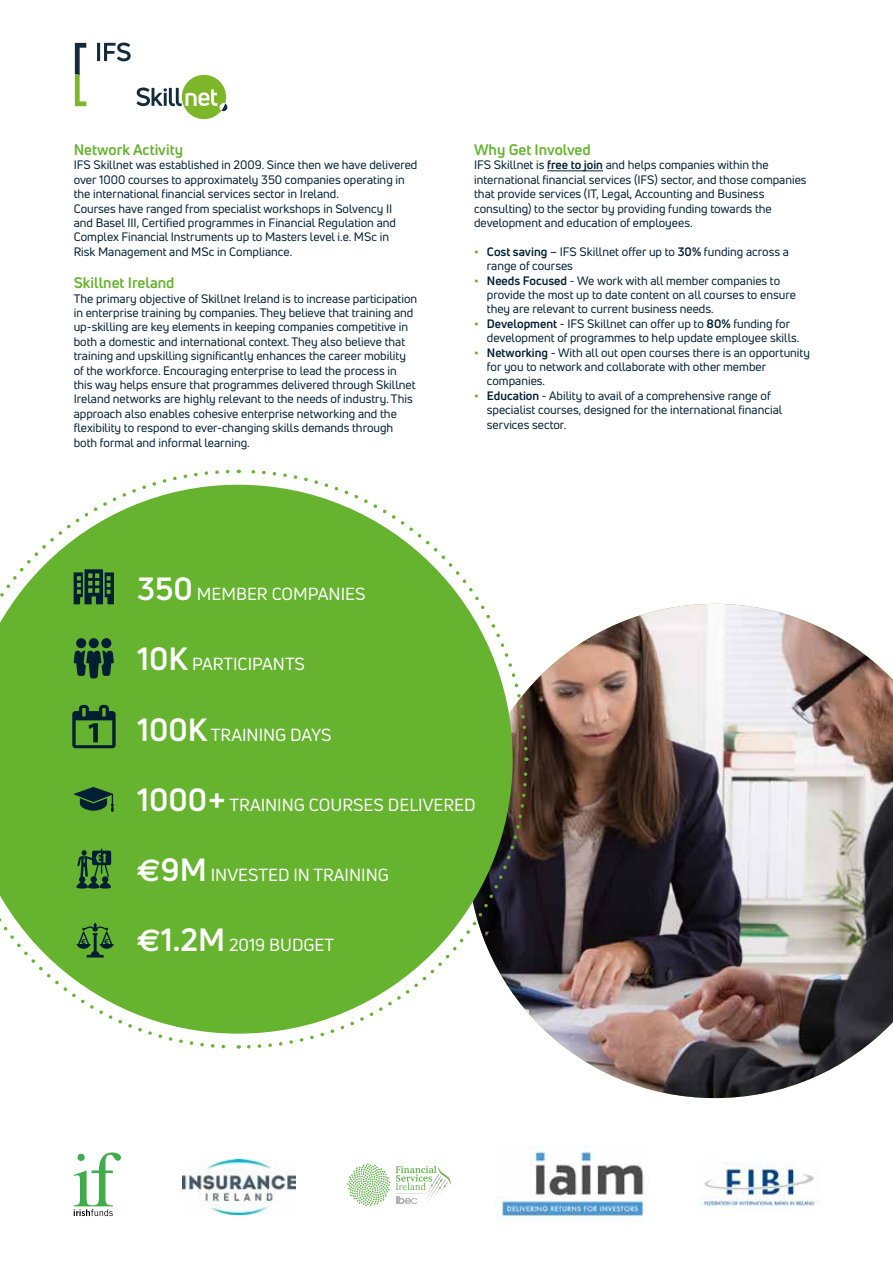
<style>
.page{position:relative;width:893px;height:1263px;background:#fff}
.page>*{position:absolute;margin:0;border:0;box-sizing:border-box;transform-origin:0 0}
.t1{font:17.25px "Uni Neue";color:#fff}
.t2{font:700 15px "Uni Neue";color:#65b32e}
.t3{font:12px/14.4px "Uni Neue";color:#001f33}
.s1{font-weight:700;font-size:31.5px}
.s2{font-weight:700}
.s3{font-weight:700;color:#65b32e}
.s4{font-family:"Euro Sans";font-weight:700;font-size:31.5px}
</style>
<div class="page">
<img style="left:513px;top:604px;width:379px;height:494px">
<hr style="left:892px;top:0;width:1px;height:1263px;background:#e3e3e3">
<svg style="left:247px;top:761px;width:282px;height:289px"></svg>
<svg style="left:240px;top:470px;width:289px;height:282px"></svg>
<svg style="left:0;top:485px;width:513px;height:549px;fill:#65b32e"></svg>
<hr style="left:547px;top:171px;width:56px;height:1px;background:#001f33">
<svg style="left:74px;top:569px;width:40px;height:35px"></svg>
<div style="left:89px;top:638px;width:10px;height:10px;background:#001f33;border-radius:50%"></div>
<div style="left:76px;top:638px;width:10px;height:10px;background:#001f33;border-radius:50%"></div>
<div style="left:101px;top:638px;width:10px;height:10px;background:#001f33;border-radius:50%"></div>
<svg style="left:74px;top:651px;width:40px;height:27px"></svg>
<svg style="left:76px;top:848px;width:35px;height:41px"></svg>
<svg style="left:74px;top:787px;width:40px;height:25px"></svg>
<svg style="left:76px;top:922px;width:38px;height:35px"></svg>
<svg style="left:72px;top:705px;width:44px;height:43px;background:#377130"></svg>
<svg style="left:74px;top:1152px;width:47px;height:64px"></svg>
<svg style="left:347px;top:1163px;width:104px;height:43px"></svg>
<img style="left:496px;top:1145px;width:153px;height:77px">
<img style="left:183px;top:1159px;width:113px;height:55px">
<img style="left:698px;top:1163px;width:121px;height:43px">
<svg style="left:137px;top:75px;width:91px;height:44px"></svg>
<hr style="left:97px;top:43px;width:3px;height:18px;background:#142b3a">
<svg style="left:104px;top:43px;width:27px;height:18px"></svg>
<svg style="left:75px;top:43px;width:11px;height:63px"></svg>
<p class="t2" style="left:74px;top:140px;width:111px">Network Activity</p>
<p class="t3" style="left:74px;top:158px;width:345px">IFS Skillnet was established in 2009. Since then we have delivered over 1000 courses to approximately 350 companies operating in the international financial services sector in Ireland.<br>Courses have ranged from specialist workshops in Solvency II<br>and Basel III, Certified programmes in Financial Regulation and Complex Financial Instruments up to Masters level i.e. MSc in<br>Risk Management and MSc in Compliance.</p>
<p class="t2" style="left:74px;top:273px;width:102px">Skillnet Ireland</p>
<p class="t3" style="left:74px;top:291px;width:345px">The primary objective of Skillnet Ireland is to increase participation in enterprise training by companies. They believe that training and up-skilling are key elements in keeping companies competitive in both a domestic and international context. They also believe that training and upskilling significantly enhances the career mobility of the workforce. Encouraging enterprise to lead the process in this way helps ensure that programmes delivered through Skillnet Ireland networks are highly relevant to the needs of industry. This approach also enables cohesive enterprise networking and the flexibility to respond to ever-changing skills demands through both formal and informal learning.</p>
<h1 class="t1" style="left:137px;top:583px;width:230px"><span class="s1">350</span> MEMBER COMPANIES</h1>
<h1 class="t1" style="left:137px;top:653px;width:169px"><span class="s1">10K</span> PARTICIPANTS</h1>
<h1 class="t1" style="left:137px;top:724px;width:196px"><span class="s1">100K</span> TRAINING DAYS</h1>
<p class="t2" style="left:474px;top:140px;width:118px">Why Get Involved</p>
<p class="t3" style="left:474px;top:158px;width:334px">IFS Skillnet is <span class="s2">free to join</span> and helps companies within the international financial services (IFS) sector, and those companies that provide services (IT, Legal, Accounting and Business consulting) to the sector by providing funding towards the development and education of employees.</p>
<p class="t3" style="left:487px;top:244px;width:304px;text-indent:-13px"><span class="s3">•</span> <span class="s2">Cost saving</span> – IFS Skillnet offer up to <span class="s2">30%</span> funding across a range of courses</p>
<p class="t3" style="left:487px;top:273px;width:311px;text-indent:-13px"><span class="s3">•</span> <span class="s2">Needs Focused</span> - We work with all member companies to provide the most up to date content on all courses to ensure they are relevant to current business needs.</p>
<p class="t3" style="left:487px;top:316px;width:314px;text-indent:-13px"><span class="s3">•</span> <span class="s2">Development</span> - IFS Skillnet can offer up to <span class="s2">80%</span> funding for development of programmes to help update employee skills.</p>
<p class="t3" style="left:487px;top:345px;width:325px;text-indent:-13px"><span class="s3">•</span> <span class="s2">Networking</span> - With all out open courses there is an opportunity for you to network and collaborate with other member companies.</p>
<p class="t3" style="left:487px;top:388px;width:297px;text-indent:-13px"><span class="s3">•</span> <span class="s2">Education</span> - Ability to avail of a comprehensive range of specialist courses, designed for the international financial services sector.</p>
<h1 class="t1" style="left:137px;top:794px;width:340px"><span class="s1">1000+</span> TRAINING COURSES DELIVERED</h1>
<h1 class="t1" style="left:137px;top:864px;width:253px"><span class="s4">€</span><span class="s1">9M</span> INVESTED IN TRAINING</h1>
<h1 class="t1" style="left:137px;top:934px;width:198px"><span class="s4">€</span><span class="s1">1.2M</span> 2019 BUDGET</h1>
</div>
